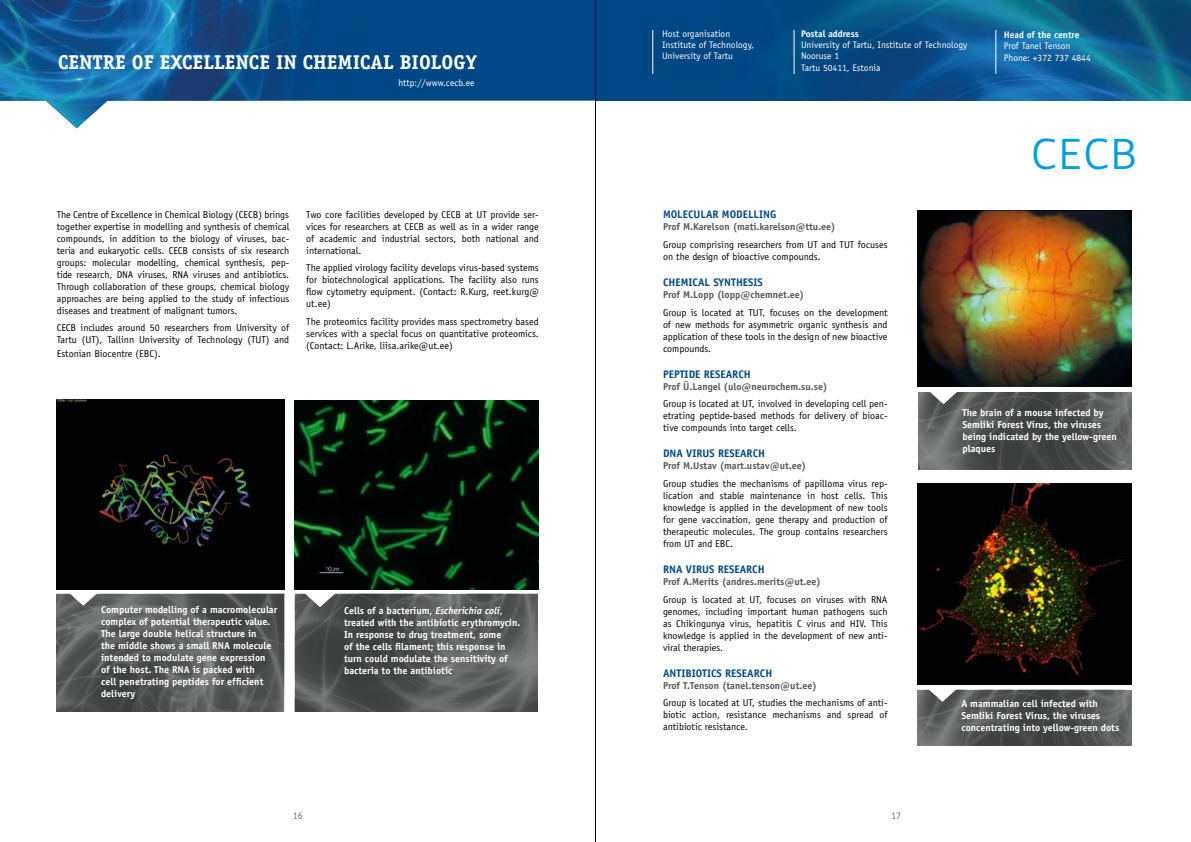
<style>
.page{position:relative;width:1191px;height:842px;background:#fff}
.page>*{position:absolute;margin:0;border:0;box-sizing:border-box;transform-origin:0 0}
.t1{font:45px "Priva One Pro";color:#009ee0}
.t2{font:700 20px "Officina Serif Std";color:#fff}
.t3{font:700 11px "Officina Sans Std";color:#004885}
.t4{font:10px/12px "Officina Sans Std";color:#000;text-align:justify}
.t5{font:700 10px/12px "Officina Sans Std";color:#fff}
.t6{font:700 10px "Officina Sans Std";color:#565757}
.t7{font:10px "Officina Sans Std";color:#6e6f70}
.t8{font:9.5px/11.4px "Officina Sans Std";color:#fff}
.t9{font:700 9.5px "Officina Sans Std";color:#fff}
.s1{font-style:italic}
</style>
<div class="page">
<div style="left:387px;top:0;width:208px;height:101px;background:#004885"></div>
<img style="left:0;top:0;width:387px;height:128px">
<img style="left:596px;top:0;width:595px;height:101px">
<img style="left:917px;top:690px;width:215px;height:55px">
<img style="left:295px;top:594px;width:243px;height:117px">
<img style="left:57px;top:594px;width:227px;height:117px">
<img style="left:918px;top:392px;width:213px;height:77px">
<svg style="left:923px;top:689px;width:38px;height:13px"></svg>
<svg style="left:924px;top:392px;width:38px;height:12px"></svg>
<svg style="left:301px;top:593px;width:38px;height:14px"></svg>
<svg style="left:64px;top:589px;width:38px;height:17px"></svg>
<img style="left:917px;top:484px;width:214px;height:200px">
<img style="left:917px;top:210px;width:215px;height:177px">
<img style="left:295px;top:400px;width:244px;height:189px">
<img style="left:57px;top:400px;width:227px;height:189px">
<hr style="left:652px;top:30px;width:1px;height:44px;background:#fff">
<hr style="left:793px;top:30px;width:1px;height:44px;background:#fff">
<hr style="left:995px;top:30px;width:1px;height:44px;background:#fff">
<hr style="left:595px;top:0;width:1px;height:842px;background:#000">
<h2 class="t2" style="left:58px;top:50px;width:23px">CENTRE</h2>
<h2 class="t2" style="left:132px;top:50px;width:51px">OF EXCELLENCE</h2>
<h2 class="t2" style="left:276px;top:50px;width:147px">IN CHEMICAL BIOLO</h2>
<h2 class="t2" style="left:453px;top:50px;width:25px">GY</h2>
<p class="t8" style="left:398px;top:77px;width:78px">http://www.cecb.ee</p>
<p class="t4" style="left:57px;top:208px;width:234px">The Centre of Excellence in Chemical Biology (CECB) brings together expertise in modelling and synthesis of chemical compounds, in addition to the biology of viruses, bac&shy;teria and eukaryotic cells. CECB consists of six research groups: molecular modelling, chemical synthesis, pep&shy;tide research, DNA viruses, RNA viruses and antibiotics.<br>Through collaboration of these groups, chemical biology approaches are being applied to the study of infectious diseases and treatment of malignant tumors.</p>
<p class="t4" style="left:57px;top:322px;width:234px">CECB includes around 50 researchers from University of<br>Tartu (UT), Tallinn University of Technology (TUT) and</p>
<p class="t4" style="left:57px;top:347px;width:105px">Estonian Biocentre (EBC).</p>
<p class="t4" style="left:306px;top:208px;width:234px">Two core facilities developed by CECB at UT provide ser&shy;vices for researchers at CECB as well as in a wider range of academic and industrial sectors, both national and international.</p>
<p class="t4" style="left:306px;top:262px;width:234px">The applied virology facility develops virus-based systems for biotechnological applications. The facility also runs flow cytometry equipment. (Contact: R.Kurg, reet.kurg@ ut.ee)</p>
<p class="t4" style="left:306px;top:316px;width:234px">The proteomics facility provides mass spectrometry based services with a special focus on quantitative proteomics. (Contact: L.Arike, liisa.arike@ut.ee)</p>
<p class="t5" style="left:101px;top:603px;width:178px">Computer modelling of a macromolecular complex of potential therapeutic value.<br>The large double helical structure in<br>the middle shows a small RNA molecule intended to modulate gene expression<br>of the host. The RNA is packed with<br>cell penetrating peptides for efficient delivery</p>
<p class="t5" style="left:344px;top:604px;width:178px">Cells of a bacterium, <span class="s1">Escherichia coli</span>, treated with the antibiotic erythromycin.<br>In response to drug treatment, some<br>of the cells filament; this response in turn could modulate the sensitivity of bacteria to the antibiotic</p>
<p class="t8" style="left:662px;top:28px;width:93px">Host organisation<br>Institute of Technology,<br>University of Tartu</p>
<p class="t9" style="left:801px;top:27px;width:59px">Postal address</p>
<p class="t8" style="left:801px;top:39px;width:168px">University of Tartu, Institute of Technology<br>Nooruse 1<br>Tartu 50411, Estonia</p>
<p class="t9" style="left:1003px;top:29px;width:77px">Head of the centre</p>
<p class="t8" style="left:1003px;top:41px;width:88px">Prof Tanel Tenson<br>Phone: +372 737 4844</p>
<h1 class="t1" style="left:1030px;top:126px;width:108px">CECB</h1>
<p class="t3" style="left:663px;top:208px;width:22px">molecular</p>
<p class="t3" style="left:722px;top:208px;width:21px">modell</p>
<p class="t3" style="left:759px;top:208px;width:19px">ing</p>
<p class="t6" style="left:663px;top:221px;width:174px">Prof M.Karelson (mati.karelson@ttu.ee)</p>
<p class="t4" style="left:663px;top:239px;width:226px">Group comprising researchers from UT and TUT focuses on the design of bioactive compounds.</p>
<p class="t3" style="left:663px;top:275px;width:8px">chem</p>
<p class="t3" style="left:688px;top:275px;width:11px">ical</p>
<p class="t3" style="left:713px;top:275px;width:51px">synthesis</p>
<p class="t6" style="left:663px;top:288px;width:143px">Prof M.Lopp (lopp@chemnet.ee)</p>
<p class="t4" style="left:663px;top:306px;width:226px">Group is located at TUT, focuses on the development of new methods for asymmetric organic synthesis and application of these tools in the design of new bioactive compounds.</p>
<p class="t3" style="left:663px;top:367px;width:65px">peptide research</p>
<p class="t6" style="left:663px;top:380px;width:166px">Prof Ü.Langel (ulo@neurochem.su.se)</p>
<p class="t4" style="left:663px;top:398px;width:226px">Group is located at UT, involved in developing cell pen&shy;etrating peptide-based methods for delivery of bioac&shy;tive compounds into target cells.</p>
<p class="t3" style="left:663px;top:447px;width:79px">DNA virus research</p>
<p class="t6" style="left:663px;top:460px;width:145px">Prof M.Ustav (mart.ustav@ut.ee)</p>
<p class="t4" style="left:663px;top:478px;width:226px">Group studies the mechanisms of papilloma virus rep&shy;lication and stable maintenance in host cells. This knowledge is applied in the development of new tools for gene vaccination, gene therapy and production of therapeutic molecules. The group contains researchers from UT and EBC.</p>
<p class="t3" style="left:663px;top:562px;width:79px">RNA virus research</p>
<p class="t6" style="left:663px;top:575px;width:159px">Prof A.Merits (andres.merits@ut.ee)</p>
<p class="t4" style="left:663px;top:593px;width:226px">Group is located at UT, focuses on viruses with RNA genomes, including important human pathogens such as Chikingunya virus, hepatitis C virus and H IV. This knowledge is applied in the development of new anti&shy;viral therapies.</p>
<p class="t3" style="left:663px;top:666px;width:86px">antibiotics research</p>
<p class="t6" style="left:663px;top:679px;width:155px">Prof T.Tenson (tanel.tenson@ut.ee)</p>
<p class="t4" style="left:663px;top:697px;width:226px">Group is located at UT, studies the mechanisms of anti&shy;biotic action, resistance mechanisms and spread of antibiotic resistance.</p>
<p class="t5" style="left:962px;top:407px;width:156px">The brain of a mouse infected by<br>Semliki Forest Virus, the viruses being indicated by the yellow-green plaques</p>
<p class="t5" style="left:961px;top:697px;width:159px">A mammalian cell infected with<br>Semliki Forest Virus, the viruses concentrating into yellow-green dots</p>
<p class="t7" style="left:293px;top:810px;width:11px">16</p>
<p class="t7" style="left:891px;top:810px;width:11px">17</p>
</div>
